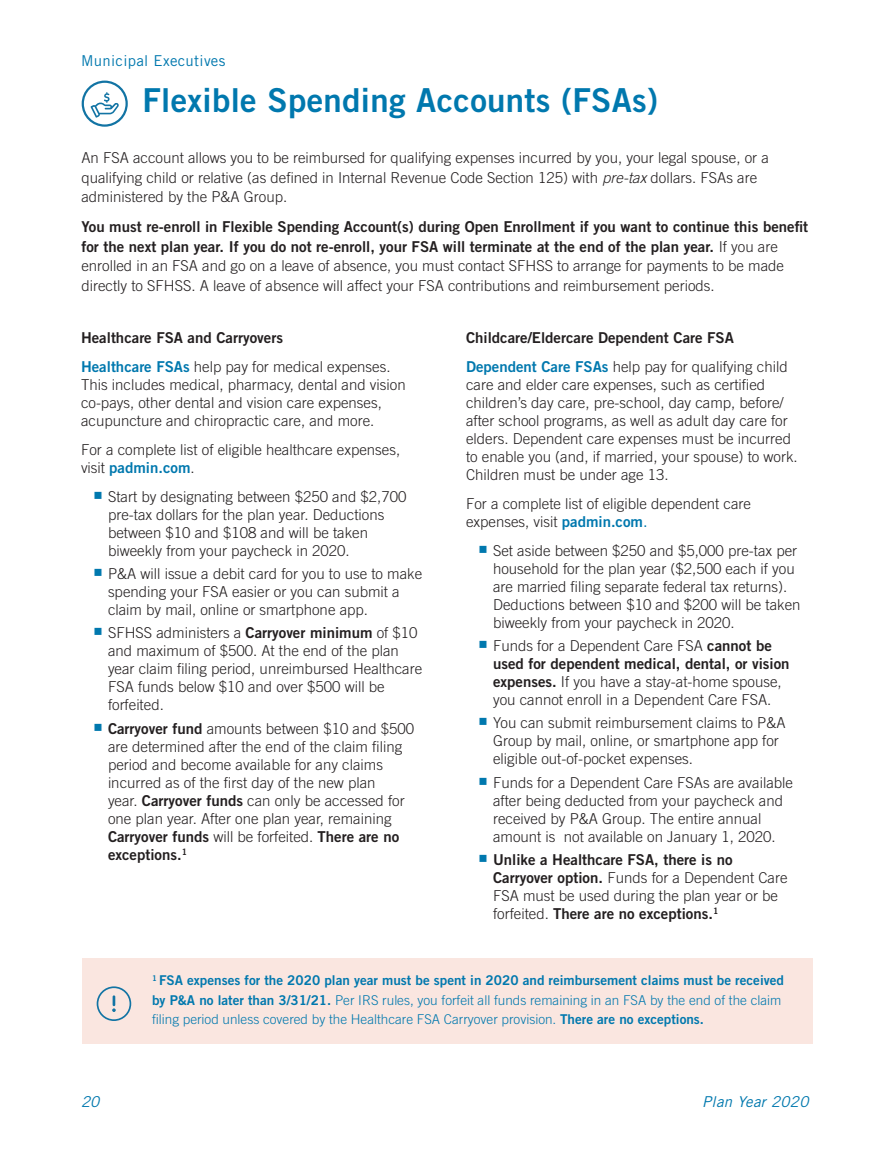
<style>
.page{position:relative;width:891px;height:1161px;background:#fff}
.page>*{position:absolute;margin:0;border:0;box-sizing:border-box;transform-origin:0 0}
.t1{font:33px "Trade Gothic Bold Two";letter-spacing:.01em;color:#0078ae}
.t2{font:300 15px/18px "Trade Gothic";color:#231f20}
.t3{font:15px/19.5px "Trade Gothic Bold Two";color:#231f20}
.t4{font:15px "Trade Gothic";letter-spacing:.02em;color:#0078ae}
.t5{font:15px "Trade Gothic Bold Two";color:#0078ae}
.t6{font:italic 15px "Trade Gothic";letter-spacing:.02em;color:#0078ae}
.t7{font:300 13.5px/19.5px "Trade Gothic";color:#0078ae}
.t8{font:13.5px "Trade Gothic Bold Two";color:#0078ae}
.s1{font-style:italic}
.s2{font-family:"Trade Gothic";font-weight:300}
.s3{font-family:"Trade Gothic Bold Two";font-weight:400;color:#0078ae}
.s4{font-family:"Trade Gothic";font-weight:300;color:#231f20}
.s5{font-family:"Trade Gothic Bold Two";font-weight:400}
.s6{font-weight:400;color:#0078ae}
</style>
<div class="page">
<div style="left:82px;top:81px;width:46px;height:46px;border:2px solid #1274a4;border-radius:50%"></div>
<svg style="left:91px;top:92px;width:28px;height:26px"></svg>
<div style="left:82px;top:958px;width:731px;height:85px;background:#fae6e0"></div>
<svg style="left:112px;top:995px;width:4px;height:17px"></svg>
<div style="left:97px;top:986px;width:34px;height:35px;border:2px solid #1274a4;border-radius:50%"></div>
<p class="t4" style="left:81px;top:51px;width:146px">Municipal Executives</p>
<h1 class="t1" style="left:143px;top:80px;width:517px">Flexible Spending Accounts (FSAs)</h1>
<p class="t2" style="left:81px;top:148px;width:689px;line-height:19.5px">An FSA account allows you to be reimbursed for qualifying expenses incurred by you, your legal spouse, or a qualifying child or relative (as defined in Internal Revenue Code Section 125) with <span class="s1">pre-tax</span> dollars. FSAs are administered by the P&amp;A Group.</p>
<p class="t3" style="left:81px;top:217px;width:728px">You must re-enroll in Flexible Spending Account(s) during Open Enrollment if you want to continue this benefit for the next plan year. If you do not re-enroll, your FSA will terminate at the end of the plan year. <span class="s2">If you are</span></p>
<p class="t2" style="left:81px;top:256px;width:704px;line-height:19.5px">enrolled in an FSA and go on a leave of absence, you must contact SFHSS to arrange for payments to be made directly to SFHSS. A leave of absence will affect your FSA contributions and reimbursement periods.</p>
<p class="t3" style="left:81px;top:328px;width:204px">Healthcare FSA and Carryovers</p>
<p class="t2" style="left:81px;top:358px;width:326px"><span class="s3">Healthcare FSAs</span> help pay for medical expenses.<br>This includes medical, pharmacy, dental and vision co-pays, other dental and vision care expenses, acupuncture and chiropractic care, and more.</p>
<p class="t2" style="left:81px;top:440px;width:321px">For a complete list of eligible healthcare expenses,</p>
<p class="t5" style="left:81px;top:458px;width:115px"><span class="s4">visit</span> padmin.com<span class="s4">.</span></p>
<p class="t2" style="left:108px;top:487px;width:300px">Start by designating between $250 and $2,700 pre-tax dollars for the plan year. Deductions between $10 and $108 and will be taken biweekly from your paycheck in 2020.</p>
<p class="t2" style="left:108px;top:565px;width:316px">P&amp;A will issue a debit card for you to use to make spending your FSA easier or you can submit a claim by mail, online or smartphone app.</p>
<p class="t2" style="left:108px;top:624px;width:316px">SFHSS administers a <span class="s5">Carryover minimum</span> of $10 and maximum of $500. At the end of the plan year claim filing period, unreimbursed Healthcare FSA funds below $10 and over $500 will be forfeited.</p>
<p class="t2" style="left:108px;top:719px;width:308px"><span class="s5">Carryover fund</span> amounts between $10 and $500 are determined after the end of the claim filing period and become available for any claims incurred as of the first day of the new plan<br>year. <span class="s5">Carryover funds</span> can only be accessed for one plan year. After one plan year, remaining</p>
<p class="t3" style="left:108px;top:827px;width:293px;line-height:18px">Carryover funds <span class="s2">will be forfeited.</span> There are no exceptions.<sup>1</sup></p>
<p class="t3" style="left:466px;top:328px;width:269px">Childcare/Eldercare Dependent Care FSA</p>
<p class="t2" style="left:466px;top:358px;width:333px"><span class="s3">Dependent Care FSAs</span> help pay for qualifying child care and elder care expenses, such as certified children’s day care, pre-school, day camp, before/ after school programs, as well as adult day care for elders. Dependent care expenses must be incurred to enable you (and, if married, your spouse) to work.<br>Children must be under age 13.</p>
<p class="t2" style="left:466px;top:494px;width:287px">For a complete list of eligible dependent care expenses, visit <span class="s3">padmin.com</span><span class="s6">.</span></p>
<p class="t2" style="left:493px;top:541px;width:309px">Set aside between $250 and $5,000 pre-tax per household for the plan year ($2,500 each if you are married filing separate federal tax returns).<br>Deductions between $10 and $200 will be taken biweekly from your paycheck in 2020.</p>
<p class="t2" style="left:493px;top:637px;width:280px">Funds for a Dependent Care FSA <span class="s5">cannot be</span></p>
<p class="t3" style="left:493px;top:654px;width:298px">used for dependent medical, dental, or vision</p>
<p class="t2" style="left:493px;top:673px;width:290px"><span class="s5">expenses.</span> If you have a stay-at-home spouse, you cannot enroll in a Dependent Care FSA.</p>
<p class="t2" style="left:493px;top:714px;width:294px">You can submit reimbursement claims to P&amp;A<br>Group by mail, online, or smartphone app for eligible out-of-pocket expenses.</p>
<p class="t2" style="left:493px;top:773px;width:302px">Funds for a Dependent Care FSAs are available after being deducted from your paycheck and received by P&amp;A Group. The entire annual amount is not available on January 1, 2020.</p>
<p class="t3" style="left:493px;top:850px;width:241px">Unlike a Healthcare FSA, there is no</p>
<p class="t2" style="left:493px;top:869px;width:296px"><span class="s5">Carryover option.</span> Funds for a Dependent Care<br>FSA must be used during the plan year or be</p>
<p class="t3" style="left:493px;top:904px;width:227px"><span class="s2">forfeited.</span> There are no exceptions.<sup>1</sup></p>
<p class="t8" style="left:152px;top:972px;width:633px"><sup>1</sup> FSA expenses for the 2020 plan year must be spent in 2020 and reimbursement claims must be received</p>
<p class="t7" style="left:152px;top:990px;width:631px"><span class="s5">by P&amp;A no later than 3/31/21.</span> Per IRS rules, you forfeit all funds remaining in an FSA by the end of the claim filing period unless covered by the Healthcare FSA Carryover provision. <span class="s5">There are no exceptions.</span></p>
<p class="t6" style="left:81px;top:1093px;width:20px">20</p>
<p class="t6" style="left:702px;top:1093px;width:108px">Plan Year 2020</p>
</div>
